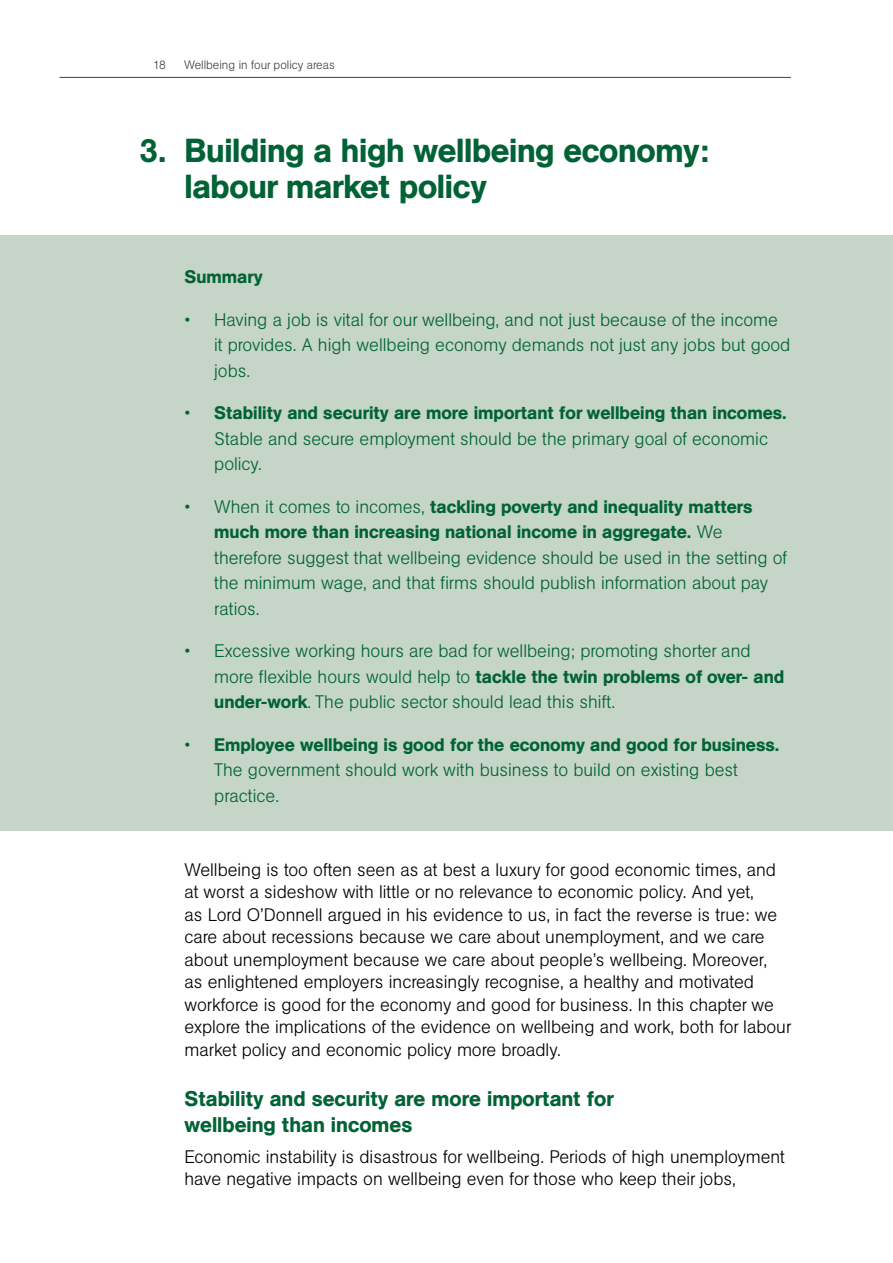
<style>
.page{position:relative;width:893px;height:1263px;background:#fff}
.page>*{position:absolute;margin:0;border:0;box-sizing:border-box;transform-origin:0 0}
.t1{font:500 33px/36px "AG Book BQ";letter-spacing:-.01em;color:#006235}
.t2{font:500 21px/25.5px "AG Book BQ";color:#006235}
.t3{font:300 18px/25.5px "AG Book BQ";color:#006235}
.t4{font:300 18px/22.5px "AG Book BQ";color:#000}
.t5{font:500 18px "AG Book BQ";color:#006235}
.t6{font:300 12px "AG Book BQ";color:#414042}
.s1{font-weight:500}
</style>
<div class="page">
<hr style="left:60px;top:77px;width:731px;height:1px;background:#414042">
<div style="left:0;top:235px;width:892px;height:596px;background:#c5d5c7"></div>
<p class="t6" style="left:153px;top:57px;width:14px">18</p>
<p class="t6" style="left:184px;top:57px;width:152px">Wellbeing in four policy areas</p>
<h1 class="t1" style="left:140px;top:133px;width:28px">3.</h1>
<h1 class="t1" style="left:184px;top:133px;width:526px">Building a high wellbeing economy: labour market policy</h1>
<p class="t5" style="left:184px;top:266px;width:80px">Summary</p>
<p class="t3" style="left:214px;top:307px;width:578px;text-indent:-30px">• Having a job is vital for our wellbeing, and not just because of the income it provides. A high wellbeing economy demands not just any jobs but good jobs.</p>
<p class="t3" style="left:214px;top:400px;width:574px;text-indent:-30px">• <span class="s1">Stability and security are more important for wellbeing than incomes.<br></span>Stable and secure employment should be the primary goal of economic policy.</p>
<p class="t3" style="left:214px;top:494px;width:575px;text-indent:-30px">• When it comes to incomes, <span class="s1">tackling poverty and inequality matters much more than increasing national income in aggregate.</span> We therefore suggest that wellbeing evidence should be used in the setting of the minimum wage, and that firms should publish information about pay ratios.</p>
<p class="t3" style="left:214px;top:638px;width:572px;text-indent:-30px">• Excessive working hours are bad for wellbeing; promoting shorter and more flexible hours would help to <span class="s1">tackle the twin problems of over- and under-work</span>. The public sector should lead this shift.</p>
<p class="t3" style="left:214px;top:732px;width:567px;text-indent:-30px">• <span class="s1">Employee wellbeing is good for the economy and good for business.<br></span>The government should work with business to build on existing best practice.</p>
<p class="t4" style="left:184px;top:858px;width:608px">Wellbeing is too often seen as at best a luxury for good economic times, and at worst a sideshow with little or no relevance to economic policy. And yet,<br>as Lord O’Donnell argued in his evidence to us, in fact the reverse is true: we care about recessions because we care about unemployment, and we care about unemployment because we care about people’s wellbeing. Moreover,<br>as enlightened employers increasingly recognise, a healthy and motivated workforce is good for the economy and good for business. In this chapter we explore the implications of the evidence on wellbeing and work, both for labour market policy and economic policy more broadly.</p>
<p class="t2" style="left:184px;top:1086px;width:431px">Stability and security are more important for wellbeing than incomes</p>
<p class="t4" style="left:184px;top:1145px;width:602px">Economic instability is disastrous for wellbeing. Periods of high unemployment have negative impacts on wellbeing even for those who keep their jobs,</p>
</div>
